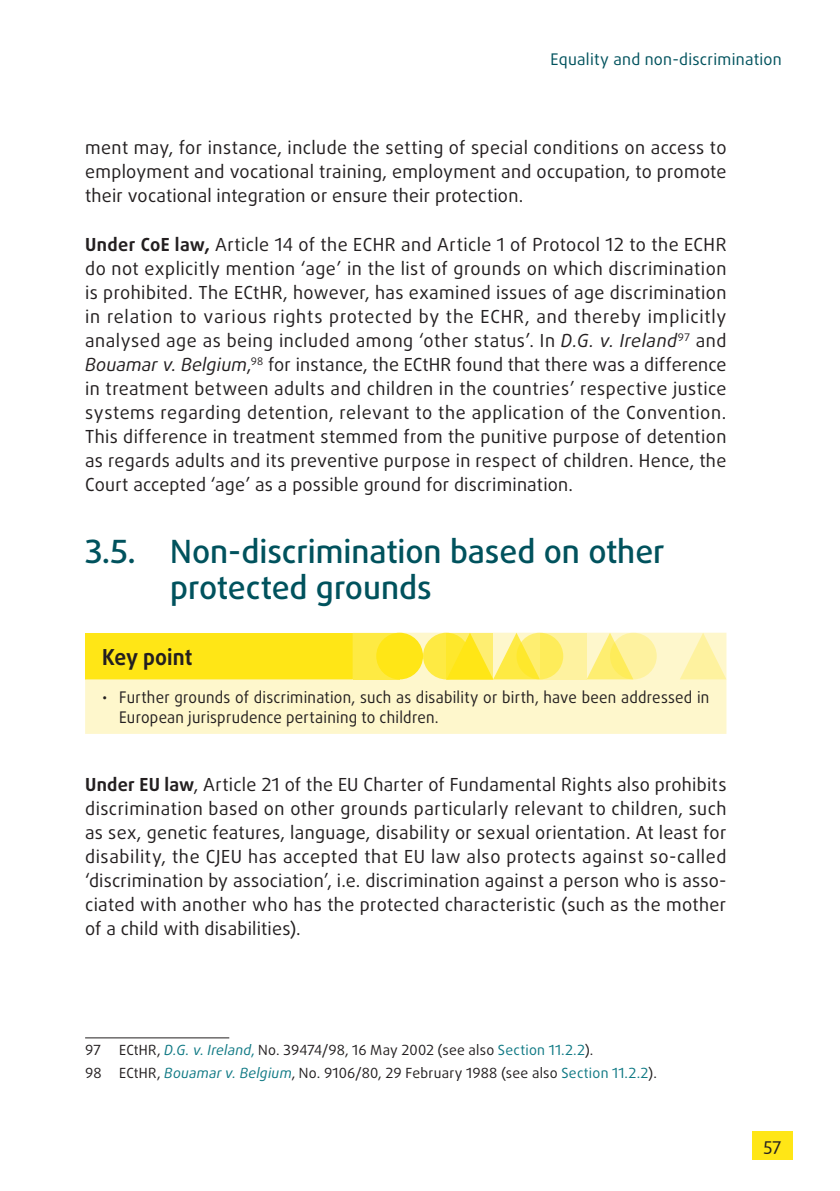
<style>
.page{position:relative;width:840px;height:1191px;background:#fff}
.page>*{position:absolute;margin:0;border:0;box-sizing:border-box;transform-origin:0 0}
.Title_02{font:500 32px/36px "Daxline Pro";color:#00525d}
.Key_points_title{font:700 22px "Daxline Pro";color:#231f20;scale:.95 1}
.text{font:18px/24px "Daxline Pro";letter-spacing:.015em;color:#231f20;text-align:justify}
.Key_points_text{font:16px/19.2px "Daxline Pro";letter-spacing:.02em;color:#231f20;scale:.95 1}
.t1{font:16px "Daxline Pro";letter-spacing:.015em;color:#00525d}
.footnote{font:14px "Daxline Pro";letter-spacing:.015em;color:#231f20}
.s1{font-weight:700}
.s2{font-style:italic}
.s3{font-style:italic;color:#0f7984}
.s4{color:#0f7984}
</style>
<div class="page">
<div style="left:752px;top:1131px;width:40px;height:28px;background:#ffe616"></div>
<svg style="left:85px;top:632px;width:641px;height:102px;background:#fef29e"></svg>
<div style="left:423px;top:632px;width:46px;height:47px;background:#feea43;border-radius:50%"></div>
<div style="left:353px;top:632px;width:46px;height:47px;background:#feea43"></div>
<svg style="left:586px;top:632px;width:42px;height:47px"></svg>
<svg style="left:679px;top:632px;width:47px;height:47px;background:#fef4b6"></svg>
<div style="left:376px;top:632px;width:47px;height:47px;background:#ffe616;border-radius:50%"></div>
<svg style="left:493px;top:632px;width:42px;height:47px"></svg>
<svg style="left:516px;top:632px;width:47px;height:47px"></svg>
<svg style="left:609px;top:632px;width:47px;height:47px;background:#fef08f"></svg>
<svg style="left:446px;top:632px;width:47px;height:47px;background:#fee937"></svg>
<svg style="left:540px;top:632px;width:46px;height:47px;background:#feef85"></svg>
<hr style="left:85px;top:1037px;width:144px;height:1px;background:#231f20">
<p class="t1" style="left:550px;top:49px;width:232px">Equality and non‑discrimination</p>
<p class="text" style="left:85px;top:136px;width:642px">ment may, for instance, include the setting of special conditions on access to employment and vocational training, employment and occupation, to promote their vocational integration or ensure their protection.</p>
<p class="text" style="left:85px;top:232px;width:642px"><span class="s1">Under CoE law,</span> Article 14 of the ECHR and Article 1 of Protocol 12 to the ECHR do not explicitly mention ‘age’ in the list of grounds on which discrimination is prohibited. The ECtHR, however, has examined issues of age discrimination in relation to various rights protected by the ECHR, and thereby implicitly analysed age as being included among ‘other status’. In <span class="s2">D.G. v. Ireland</span><sup>97</sup> and <span class="s2">Bouamar v. Belgium</span>,<sup>98</sup> for instance, the ECtHR found that there was a difference in treatment between adults and children in the countries’ respective justice systems regarding detention, relevant to the application of the Convention.<br>This difference in treatment stemmed from the punitive purpose of detention as regards adults and its preventive purpose in respect of children. Hence, the Court accepted ‘age’ as a possible ground for discrimination.</p>
<p class="Title_02" style="left:170px;top:533px;width:496px;text-indent:-85px">3.5. Non‑discrimination based on other protected grounds</p>
<p class="Key_points_title" style="left:102px;top:642px;width:97px">Key point</p>
<p class="Key_points_text" style="left:119px;top:688px;width:622px;text-indent:-17px">• Further grounds of discrimination, such as disability or birth, have been addressed in<br>European jurisprudence pertaining to children.</p>
<p class="text" style="left:85px;top:772px;width:642px"><span class="s1">Under EU law</span>, Article 21 of the EU Charter of Fundamental Rights also prohibits discrimination based on other grounds particularly relevant to children, such as sex, genetic features, language, disability or sexual orientation. At least for disability, the CJEU has accepted that EU law also protects against so‑called ‘discrimination by association’, i.e. discrimination against a person who is asso&shy;ciated with another who has the protected characteristic (such as the mother of a child with disabilities).</p>
<p class="footnote" style="left:85px;top:1040px;width:17px">97</p>
<p class="footnote" style="left:119px;top:1040px;width:475px">ECtHR, <span class="s3">D.G. v. Ireland</span><span class="s4">,</span> No. 39474/98, 16 May 2002 (see also <span class="s4">Section 11.2.2</span>).</p>
<p class="footnote" style="left:85px;top:1063px;width:18px">98</p>
<p class="footnote" style="left:119px;top:1063px;width:539px">ECtHR, <span class="s3">Bouamar v. Belgium</span>, No. 9106/80, 29 February 1988 (see also <span class="s4">Section 11.2.2</span>).</p>
<p class="text" style="left:762px;top:1132px;width:20px">57</p>
</div>
